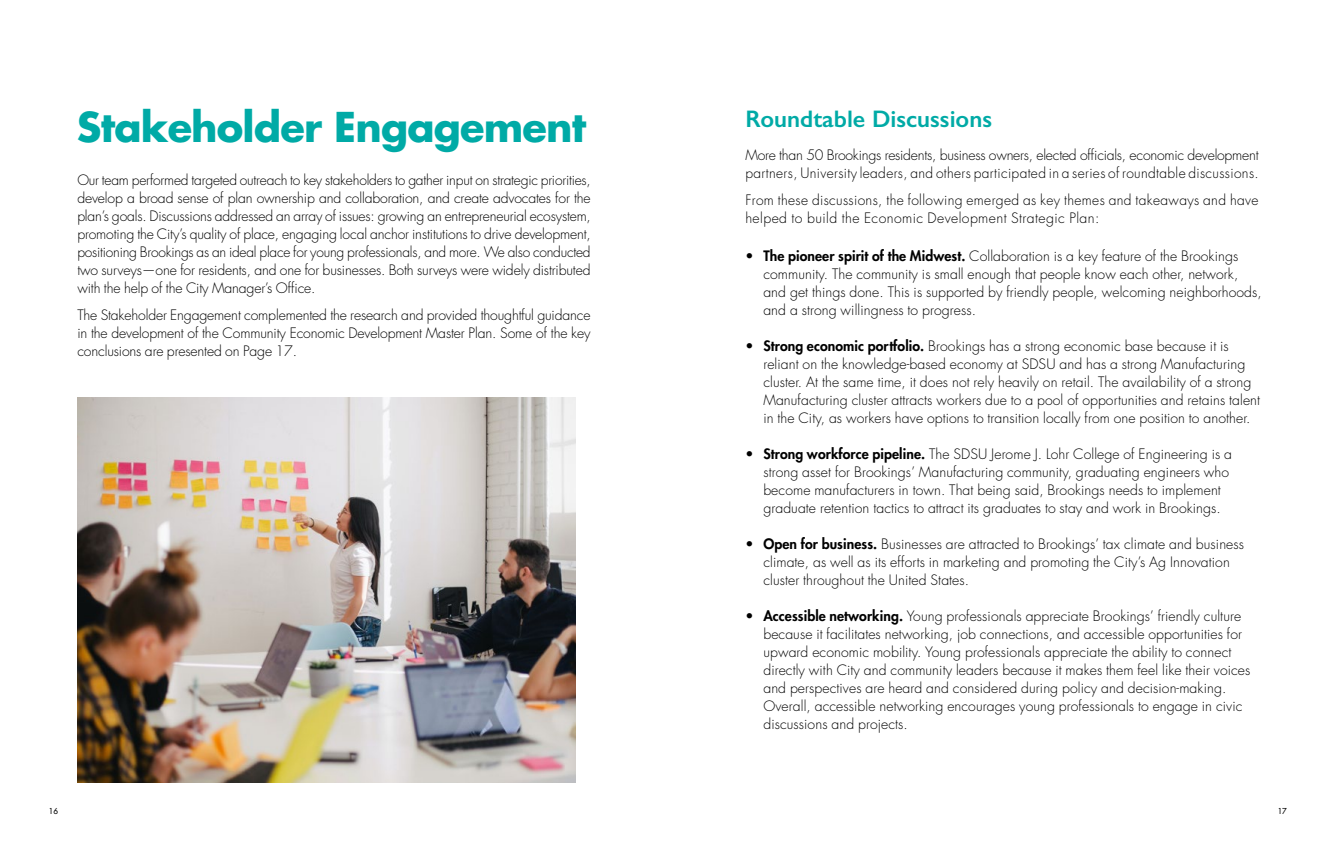
<style>
.page{position:relative;width:1336px;height:864px;background:#fff}
.page>*{position:absolute;margin:0;border:0;box-sizing:border-box;transform-origin:0 0}
.t1{font:700 40px "Futura Std";letter-spacing:-.02em;color:#00aaa6}
.t2{font:600 24px "Gill Sans";color:#00aaa6}
.t3{font:300 14px/18px "Futura Std";letter-spacing:.005em;color:#000}
.t4{font:300 14px/18px "Futura Std";letter-spacing:.025em;color:#000}
.t5{font:500 8px "Futura Std";color:#000}
.s1{font-weight:800}
</style>
<div class="page">
<img style="left:77px;top:397px;width:498px;height:385px">
<h1 class="t1" style="left:77px;top:101px;width:511px">Stakeholder Engagement</h1>
<p class="t3" style="left:77px;top:171px;width:515px;text-align:justify">Our team performed targeted outreach to key stakeholders to gather input on strategic priorities, develop a broad sense of plan ownership and collaboration, and create advocates for the plan’s goals. Discussions addressed an array of issues: growing an entrepreneurial ecosystem, promoting the City’s quality of place, engaging local anchor institutions to drive development, positioning Brookings as an ideal place for young professionals, and more. We also conducted two surveys—one for residents, and one for businesses. Both surveys were widely distributed with the help of the City Manager’s Office.</p>
<p class="t3" style="left:77px;top:306px;width:514px;text-align:justify">The Stakeholder Engagement complemented the research and provided thoughtful guidance in the development of the Community Economic Development Master Plan. Some of the key conclusions are presented on Page 17.</p>
<h2 class="t2" style="left:745px;top:104px;width:248px">Roundtable Discussions</h2>
<p class="t4" style="left:745px;top:146px;width:515px">More than 50 Brookings residents, business owners, elected officials, economic development partners, University leaders, and others participated in a series of roundtable discussions.</p>
<p class="t4" style="left:745px;top:191px;width:514px">From these discussions, the following emerged as key themes and takeaways and have helped to build the Economic Development Strategic Plan:</p>
<p class="t3" style="left:763px;top:247px;width:500px;text-indent:-18px"><span class="s1">• The pioneer spirit of the Midwest.</span> Collaboration is a key feature of the Brookings community. The community is small enough that people know each other, network, and get things done. This is supported by friendly people, welcoming neighborhoods, and a strong willingness to progress.</p>
<p class="t3" style="left:763px;top:337px;width:498px;text-indent:-18px"><span class="s1">• Strong economic portfolio.</span> Brookings has a strong economic base because it is reliant on the knowledge-based economy at SDSU and has a strong Manufacturing cluster. At the same time, it does not rely heavily on retail. The availability of a strong Manufacturing cluster attracts workers due to a pool of opportunities and retains talent in the City, as workers have options to transition locally from one position to another.</p>
<p class="t3" style="left:763px;top:445px;width:470px;text-indent:-18px"><span class="s1">• Strong workforce pipeline.</span> The SDSU Jerome J. Lohr College of Engineering is a strong asset for Brookings’ Manufacturing community, graduating engineers who become manufacturers in town. That being said, Brookings needs to implement graduate retention tactics to attract its graduates to stay and work in Brookings.</p>
<p class="t3" style="left:763px;top:535px;width:482px;text-indent:-18px"><span class="s1">• Open for business.</span> Businesses are attracted to Brookings’ tax climate and business climate, as well as its efforts in marketing and promoting the City’s Ag Innovation cluster throughout the United States.</p>
<p class="t3" style="left:763px;top:607px;width:488px;text-indent:-18px"><span class="s1">• Accessible networking.</span> Young professionals appreciate Brookings’ friendly culture because it facilitates networking, job connections, and accessible opportunities for upward economic mobility. Young professionals appreciate the ability to connect directly with City and community leaders because it makes them feel like their voices and perspectives are heard and considered during policy and decision-making.<br>Overall, accessible networking encourages young professionals to engage in civic discussions and projects.</p>
<p class="t5" style="left:49px;top:806px;width:11px">16</p>
<p class="t5" style="left:1277px;top:806px;width:11px">17</p>
</div>
